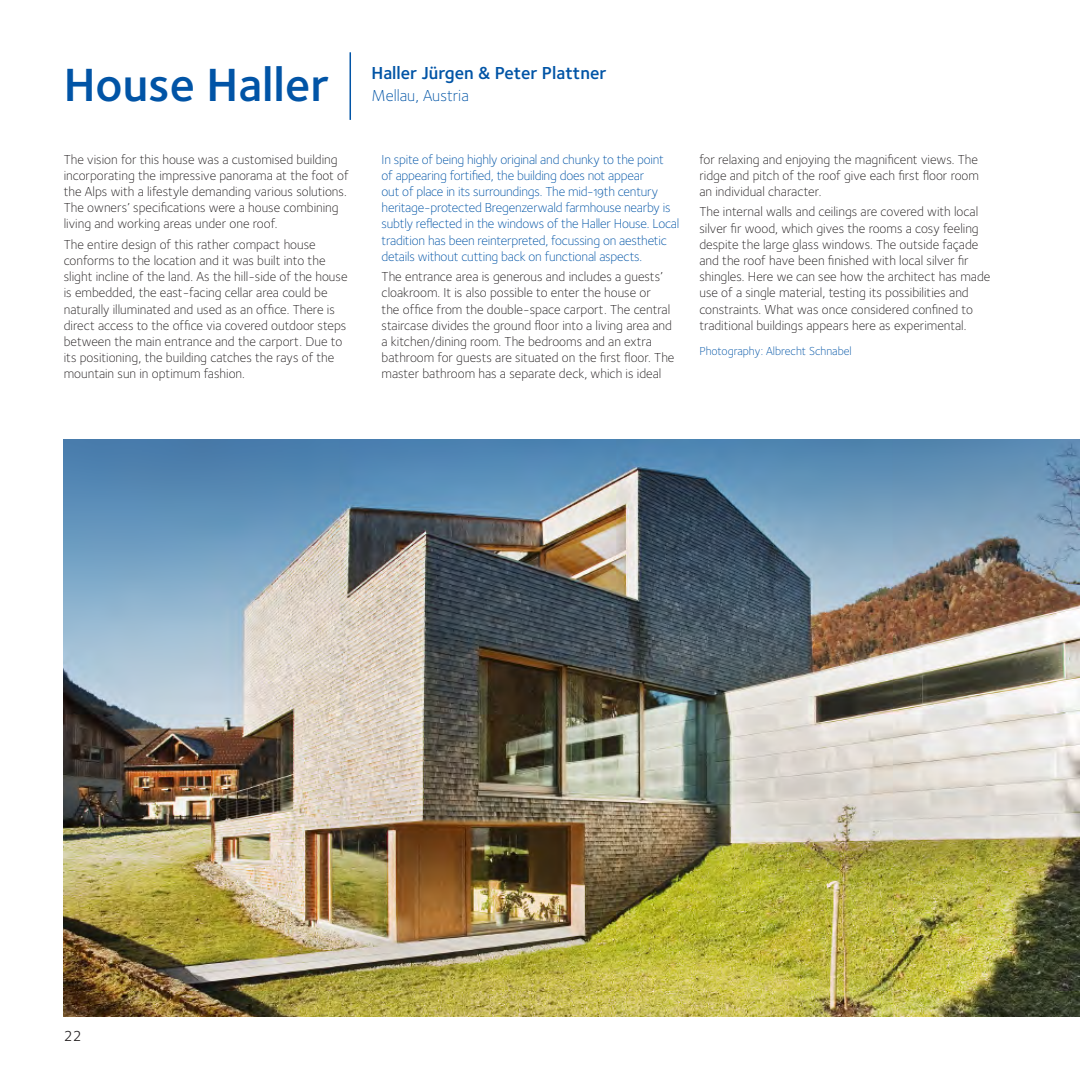
<style>
.page{position:relative;width:1080px;height:1080px;background:#fff}
.page>*{position:absolute;margin:0;border:0;box-sizing:border-box;transform-origin:0 0}
.t1{font:600 48.3px "Foundry Sterling";color:#0154a6}
.t2{font:600 18px "Foundry Sterling";color:#0154a6}
.t3{font:300 16.5px "Foundry Sterling";color:#0154a6}
.t4{font:15px "Foundry Sterling";color:#231f20}
.t5{font:13.5px/16.2px "Foundry Sterling Light OSF";color:#231f20}
.t6{font:13.5px/16.2px "Foundry Sterling Light OSF";letter-spacing:-.015em;color:#0154a6}
.t7{font:12px "Foundry Sterling Light OSF";color:#0154a6}
</style>
<div class="page">
<hr style="left:350px;top:52px;width:1px;height:68px;background:#0154a6">
<img style="left:64px;top:440px;width:1016px;height:576px">
<h1 class="t1" style="left:64px;top:56px;width:267px">House Haller</h1>
<p class="t5" style="left:64px;top:151px;width:286px">The vision for this house was a customised building incorporating the impressive panorama at the foot of the Alps with a lifestyle demanding various solutions.<br>The owners’ specifications were a house combining living and working areas under one roof.</p>
<p class="t5" style="left:64px;top:236px;width:285px">The entire design of this rather compact house conforms to the location and it was built into the slight incline of the land. As the hill-side of the house is embedded, the east-facing cellar area could be naturally illuminated and used as an office. There is direct access to the office via covered outdoor steps between the main entrance and the carport. Due to its positioning, the building catches the rays of the mountain sun in optimum fashion.</p>
<h2 class="t2" style="left:372px;top:62px;width:237px">Haller Jürgen &amp; Peter Plattner</h2>
<p class="t3" style="left:372px;top:86px;width:99px">Mellau, Austria</p>
<p class="t6" style="left:382px;top:151px;width:299px">In spite of being highly original and chunky to the point<br>of appearing fortified, the building does not appear<br>out of place in its surroundings. The mid-19th century heritage-protected Bregenzerwald farmhouse nearby is subtly reflected in the windows of the Haller House. Local tradition has been reinterpreted, focussing on aesthetic details without cutting back on functional aspects.</p>
<p class="t5" style="left:382px;top:268px;width:294px">The entrance area is generous and includes a guests’ cloakroom. It is also possible to enter the house or<br>the office from the double-space carport. The central staircase divides the ground floor into a living area and a kitchen/dining room. The bedrooms and an extra bathroom for guests are situated on the first floor. The master bathroom has a separate deck, which is ideal</p>
<p class="t5" style="left:699px;top:151px;width:281px;text-align:justify">for relaxing and enjoying the magnificent views. The ridge and pitch of the roof give each first floor room an individual character.</p>
<p class="t5" style="left:699px;top:204px;width:292px">The internal walls and ceilings are covered with local silver fir wood, which gives the rooms a cosy feeling despite the large glass windows. The outside façade and the roof have been finished with local silver fir shingles. Here we can see how the architect has made use of a single material, testing its possibilities and constraints. What was once considered confined to traditional buildings appears here as experimental.</p>
<p class="t7" style="left:699px;top:344px;width:154px">Photography: Albrecht Schnabel</p>
<p class="t4" style="left:64px;top:1027px;width:19px">22</p>
</div>
